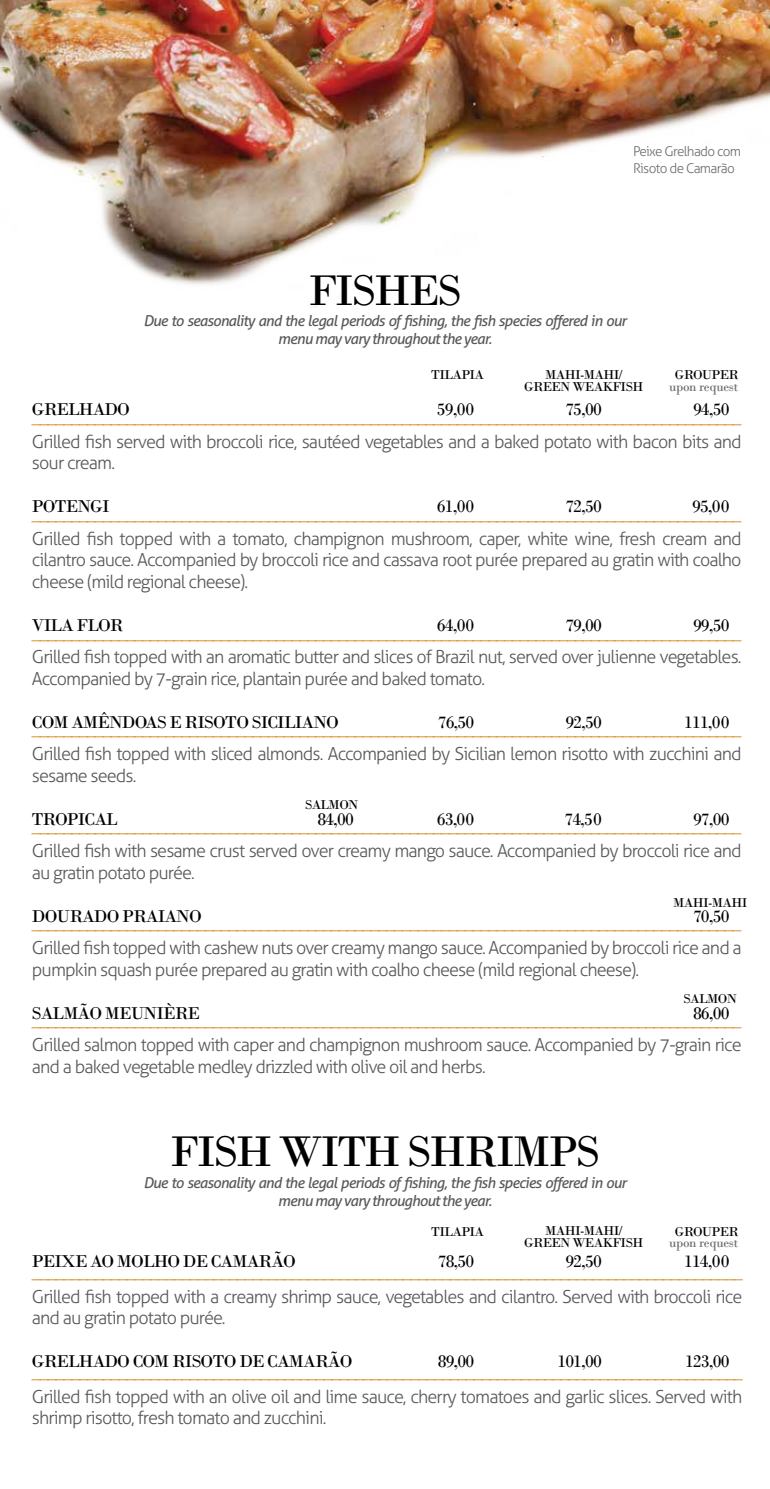
<style>
.page{position:relative;width:770px;height:1489px;background:#fff}
.page>*{position:absolute;margin:0;border:0;box-sizing:border-box;transform-origin:0 0}
.t1{font:45px "Bodoni";letter-spacing:-.05em;color:#000}
.t2{font:300 18px/21.6px "Aller";letter-spacing:-.05em;color:#58595b}
.t3{font:18px "Bodoni";color:#d18516}
.t4{font:18px "Bodoni";letter-spacing:-.05em;color:#000}
.t5{font:italic 15px/18px "Aller";letter-spacing:-.05em;color:#58595b;text-align:center}
.t6{font:13.5px "Bodoni";letter-spacing:-.05em;color:#000}
.t7{font:300 13.5px/16.2px "Aller";letter-spacing:-.05em;color:#6d6e71}
.t8{font:13.5px "Bodoni";letter-spacing:-.025em;color:#6d6e71}
</style>
<div class="page">
<img style="left:0;top:0;width:770px;height:307px">
<p class="t7" style="left:633px;top:143px;width:110px">Peixe Grelhado com<br>Risoto de Camarão</p>
<h1 class="t1" style="left:308px;top:263px;width:155px">FISHES</h1>
<p class="t5" style="left:143px;top:311px;width:485px">Due to seasonality and the legal periods of fishing, the fish species offered in our menu may vary throughout the year.</p>
<p class="t6" style="left:431px;top:366px;width:54px">TILAPIA</p>
<p class="t6" style="left:545px;top:366px;width:79px">MAHI-MAHI/</p>
<p class="t6" style="left:675px;top:366px;width:65px">GROUPER</p>
<p class="t6" style="left:524px;top:378px;width:120px">GREEN WEAKFISH</p>
<p class="t8" style="left:669px;top:378px;width:71px">upon request</p>
<p class="t4" style="left:32px;top:399px;width:100px">GRELHADO</p>
<p class="t4" style="left:437px;top:399px;width:39px">59,00</p>
<p class="t4" style="left:565px;top:399px;width:38px">75,00</p>
<p class="t4" style="left:693px;top:399px;width:38px">94,50</p>
<p class="t3" style="left:32px;top:406px;width:711px">__________________________________________________________________________________________</p>
<p class="t2" style="left:32px;top:430px;width:711px">Grilled fish served with broccoli rice, sautéed vegetables and a baked potato with bacon bits and sour cream.</p>
<p class="t4" style="left:32px;top:496px;width:79px">POTENGI</p>
<p class="t4" style="left:437px;top:496px;width:39px">61,00</p>
<p class="t4" style="left:565px;top:496px;width:38px">72,50</p>
<p class="t4" style="left:692px;top:496px;width:39px">95,00</p>
<p class="t3" style="left:32px;top:503px;width:711px">__________________________________________________________________________________________</p>
<p class="t2" style="left:32px;top:527px;width:711px;text-align:justify">Grilled fish topped with a tomato, champignon mushroom, caper, white wine, fresh cream and cilantro sauce. Accompanied by broccoli rice and cassava root purée prepared au gratin with coalho cheese (mild regional cheese).</p>
<p class="t4" style="left:32px;top:614px;width:93px">VILA FLOR</p>
<p class="t4" style="left:437px;top:614px;width:39px">64,00</p>
<p class="t4" style="left:565px;top:614px;width:38px">79,00</p>
<p class="t4" style="left:693px;top:614px;width:38px">99,50</p>
<p class="t3" style="left:32px;top:622px;width:711px">__________________________________________________________________________________________</p>
<p class="t2" style="left:32px;top:646px;width:711px">Grilled fish topped with an aromatic butter and slices of Brazil nut, served over julienne vegetables.<br>Accompanied by 7-grain rice, plantain purée and baked tomato.</p>
<p class="t4" style="left:32px;top:711px;width:308px">COM AMÊNDOAS E RISOTO SICILIANO</p>
<p class="t4" style="left:438px;top:711px;width:38px">76,50</p>
<p class="t4" style="left:565px;top:711px;width:38px">92,50</p>
<p class="t4" style="left:684px;top:711px;width:47px">111,00</p>
<p class="t3" style="left:32px;top:719px;width:711px">__________________________________________________________________________________________</p>
<p class="t2" style="left:32px;top:743px;width:711px">Grilled fish topped with sliced almonds. Accompanied by Sicilian lemon risotto with zucchini and sesame seeds.</p>
<p class="t4" style="left:32px;top:808px;width:87px">TROPICAL</p>
<p class="t4" style="left:317px;top:808px;width:38px">84,00</p>
<p class="t4" style="left:437px;top:808px;width:39px">63,00</p>
<p class="t4" style="left:564px;top:808px;width:39px">74,50</p>
<p class="t4" style="left:693px;top:808px;width:38px">97,00</p>
<p class="t3" style="left:32px;top:815px;width:711px">__________________________________________________________________________________________</p>
<p class="t2" style="left:32px;top:839px;width:711px">Grilled fish with sesame crust served over creamy mango sauce. Accompanied by broccoli rice and au gratin potato purée.</p>
<p class="t4" style="left:32px;top:905px;width:171px">DOURADO PRAIANO</p>
<p class="t4" style="left:693px;top:905px;width:38px">70,50</p>
<p class="t3" style="left:32px;top:912px;width:711px">__________________________________________________________________________________________</p>
<p class="t2" style="left:32px;top:936px;width:711px">Grilled fish topped with cashew nuts over creamy mango sauce. Accompanied by broccoli rice and a pumpkin squash purée prepared au gratin with coalho cheese (mild regional cheese).</p>
<p class="t4" style="left:32px;top:1002px;width:170px">SALMÃO MEUNIÈRE</p>
<p class="t4" style="left:693px;top:1002px;width:38px">86,00</p>
<p class="t3" style="left:32px;top:1009px;width:711px">__________________________________________________________________________________________</p>
<p class="t2" style="left:32px;top:1033px;width:711px">Grilled salmon topped with caper and champignon mushroom sauce. Accompanied by 7-grain rice and a baked vegetable medley drizzled with olive oil and herbs.</p>
<p class="t6" style="left:305px;top:796px;width:55px">SALMON</p>
<p class="t6" style="left:673px;top:894px;width:76px">MAHI-MAHI</p>
<p class="t6" style="left:683px;top:990px;width:55px">SALMON</p>
<h1 class="t1" style="left:170px;top:1125px;width:432px">FISH WITH SHRIMPS</h1>
<p class="t5" style="left:143px;top:1172px;width:485px">Due to seasonality and the legal periods of fishing, the fish species offered in our menu may vary throughout the year.</p>
<p class="t6" style="left:431px;top:1223px;width:54px">TILAPIA</p>
<p class="t6" style="left:545px;top:1222px;width:79px">MAHI-MAHI/</p>
<p class="t6" style="left:675px;top:1223px;width:65px">GROUPER</p>
<p class="t6" style="left:524px;top:1234px;width:120px">GREEN WEAKFISH</p>
<p class="t8" style="left:669px;top:1234px;width:71px">upon request</p>
<p class="t4" style="left:32px;top:1250px;width:265px">PEIXE AO MOLHO DE CAMARÃO</p>
<p class="t4" style="left:438px;top:1250px;width:38px">78,50</p>
<p class="t4" style="left:565px;top:1250px;width:38px">92,50</p>
<p class="t4" style="left:684px;top:1250px;width:47px">114,00</p>
<p class="t3" style="left:32px;top:1261px;width:712px">__________________________________________________________________________________________</p>
<p class="t2" style="left:32px;top:1285px;width:712px">Grilled fish topped with a creamy shrimp sauce, vegetables and cilantro. Served with broccoli rice and au gratin potato purée.</p>
<p class="t4" style="left:32px;top:1350px;width:322px">GRELHADO COM RISOTO DE CAMARÃO</p>
<p class="t4" style="left:438px;top:1350px;width:38px">89,00</p>
<p class="t4" style="left:557px;top:1350px;width:46px">101,00</p>
<p class="t4" style="left:685px;top:1350px;width:46px">123,00</p>
<p class="t3" style="left:32px;top:1361px;width:712px">__________________________________________________________________________________________</p>
<p class="t2" style="left:32px;top:1385px;width:712px">Grilled fish topped with an olive oil and lime sauce, cherry tomatoes and garlic slices. Served with shrimp risotto, fresh tomato and zucchini.</p>
</div>
